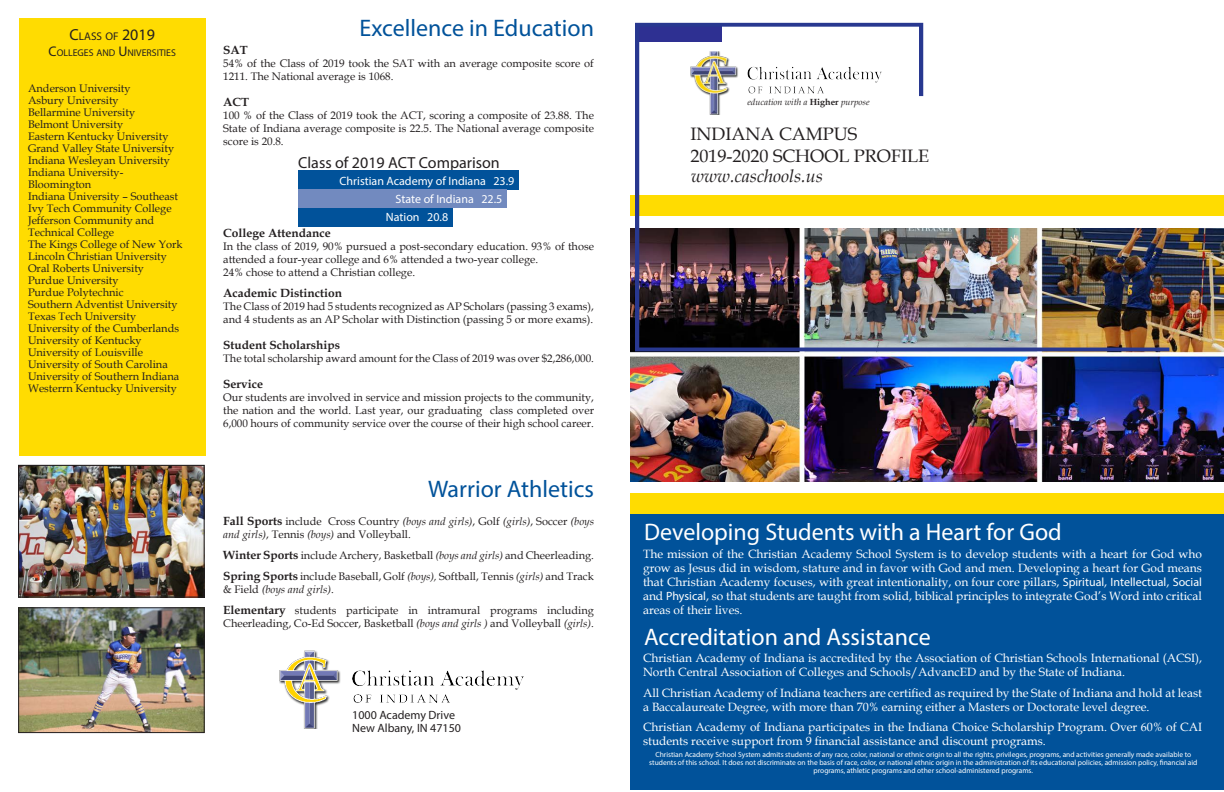
<style>
.page{position:relative;width:1224px;height:792px;background:#fff}
.page>*{position:absolute;margin:0;border:0;box-sizing:border-box;transform-origin:0 0}
.t1{font:24px "Myriad Pro";color:#fff}
.t2{font:24px "Myriad Pro";color:#01529a}
.t3{font:18px "Book Antiqua";color:#231f20}
.t4{font:italic 18px "Book Antiqua";color:#231f20}
.t5{font:16px "Myriad Pro";color:#231f20}
.t6{font:12px/14px "Book Antiqua";color:#fff}
.t7{font:700 12px "Book Antiqua";color:#231f20}
.t8{font:12px "Myriad Pro";color:#fff}
.t9{font:12px "Myriad Pro";color:#231f20}
.t10{font:11.2px "Myriad Pro";color:#231f20}
.t11{font:11px/13px "Book Antiqua";color:#231f20}
.t12{font:9.8px "Myriad Pro";color:#231f20}
.t13{font:italic 9px "Book Antiqua";color:#231f20}
.t14{font:7.5px/8px "Myriad Pro";color:#fff;text-align:center}
.s1{font-size:16px}
.s2{font-size:14px}
.s3{font-weight:700;font-size:12px}
.s4{font-style:italic}
.s5{font-weight:700;font-style:normal}
.s6{font-family:"Myriad Pro"}
</style>
<div class="page">
<div style="left:19px;top:19px;width:187px;height:437px;background:#ffdc01"></div>
<div style="left:298px;top:171px;width:221px;height:19px;background:#01529a"></div>
<div style="left:298px;top:208px;width:155px;height:18px;background:#01529a"></div>
<div style="left:298px;top:190px;width:209px;height:18px;background:#728abf"></div>
<img style="left:280px;top:651px;width:244px;height:77px">
<img style="left:20px;top:467px;width:183px;height:129px">
<div style="left:18px;top:465px;width:187px;height:133px;border:1px solid #231f20"></div>
<img style="left:20px;top:609px;width:183px;height:122px">
<div style="left:18px;top:607px;width:187px;height:126px;border:1px solid #231f20"></div>
<div style="left:630px;top:196px;width:594px;height:20px;background:#ffdc01"></div>
<div style="left:630px;top:508px;width:594px;height:282px;background:#01529a"></div>
<div style="left:630px;top:493px;width:594px;height:21px;background:#ffdc01"></div>
<img style="left:630px;top:228px;width:594px;height:254px">
<img style="left:635px;top:23px;width:534px;height:328px">
<p class="t10" style="left:70px;top:29px;width:87px"><span class="s1">C</span>LASS OF <span class="s1">2019</span></p>
<p class="t12" style="left:49px;top:46px;width:129px"><span class="s2">C</span>OLLEGES AND <span class="s2">U</span>NIVERSITIES</p>
<p class="t11" style="left:28px;top:81px;width:104px">Anderson University</p>
<p class="t11" style="left:28px;top:93px;width:92px">Asbury University</p>
<p class="t11" style="left:28px;top:105px;width:109px">Bellarmine University</p>
<p class="t11" style="left:28px;top:117px;width:97px">Belmont University</p>
<p class="t11" style="left:28px;top:129px;width:142px">Eastern Kentucky University</p>
<p class="t11" style="left:28px;top:141px;width:148px">Grand Valley State University</p>
<p class="t11" style="left:28px;top:153px;width:143px">Indiana Wesleyan University</p>
<p class="t11" style="left:28px;top:166px;width:97px;line-height:12px">Indiana University-<br>Bloomington</p>
<p class="t11" style="left:28px;top:189px;width:152px">Indiana University – Southeast</p>
<p class="t11" style="left:28px;top:201px;width:145px">Ivy Tech Community College</p>
<p class="t11" style="left:28px;top:214px;width:128px;line-height:12px">Jefferson Community and<br>Technical College</p>
<p class="t11" style="left:28px;top:237px;width:156px">The Kings College of New York</p>
<p class="t11" style="left:28px;top:249px;width:140px">Lincoln Christian University</p>
<p class="t11" style="left:28px;top:261px;width:118px">Oral Roberts University</p>
<p class="t11" style="left:28px;top:273px;width:92px">Purdue University</p>
<p class="t11" style="left:28px;top:285px;width:97px">Purdue Polytechnic</p>
<p class="t11" style="left:28px;top:297px;width:151px">Southern Adventist University</p>
<p class="t11" style="left:28px;top:309px;width:110px">Texas Tech University</p>
<p class="t11" style="left:28px;top:321px;width:153px">University of the Cumberlands</p>
<p class="t11" style="left:28px;top:333px;width:115px">University of Kentucky</p>
<p class="t11" style="left:28px;top:345px;width:117px">University of Louisville</p>
<p class="t11" style="left:28px;top:357px;width:141px">University of South Carolina</p>
<p class="t11" style="left:28px;top:369px;width:153px">University of Southern Indiana</p>
<p class="t11" style="left:28px;top:381px;width:150px">Westerrn Kentucky University</p>
<p class="t2" style="left:360px;top:13px;width:236px">Excellence in Education</p>
<p class="t7" style="left:223px;top:43px;width:26px">SAT</p>
<p class="t11" style="left:223px;top:57px;width:372px">54% of the Class of 2019 took the SAT with an average composite score of<br>1211. The National average is 1068.</p>
<p class="t7" style="left:223px;top:95px;width:27px">ACT</p>
<p class="t11" style="left:223px;top:109px;width:372px;text-align:justify">100 % of the Class of 2019 took the ACT, scoring a composite of 23.88. The State of Indiana average composite is 22.5. The National average composite score is 20.8.</p>
<p class="t5" style="left:298px;top:153px;width:203px">Class of 2019 ACT Comparison</p>
<p class="t8" style="left:340px;top:173px;width:176px">Christian Academy of Indiana 23.9</p>
<p class="t8" style="left:386px;top:210px;width:64px">Nation 20.8</p>
<p class="t8" style="left:396px;top:192px;width:108px">State of Indiana 22.5</p>
<p class="t7" style="left:223px;top:226px;width:109px">College Attendance</p>
<p class="t11" style="left:223px;top:240px;width:372px">In the class of 2019, 90% pursued a post-secondary education. 93% of those attended a four-year college and 6% attended a two-year college.</p>
<p class="t11" style="left:223px;top:266px;width:193px">24% chose to attend a Christian college.</p>
<p class="t7" style="left:223px;top:286px;width:120px">Academic Distinction</p>
<p class="t11" style="left:223px;top:300px;width:372px">The Class of 2019 had 5 students recognized as AP Scholars (passing 3 exams), and 4 students as an AP Scholar with Distinction (passing 5 or more exams).</p>
<p class="t7" style="left:223px;top:338px;width:118px">Student Scholarships</p>
<p class="t11" style="left:223px;top:352px;width:372px">The total scholarship award amount for the Class of 2019 was over $2,286,000.</p>
<p class="t7" style="left:223px;top:377px;width:41px">Service</p>
<p class="t11" style="left:223px;top:391px;width:372px;text-align:justify">Our students are involved in service and mission projects to the community, the nation and the world. Last year, our graduating class completed over 6,000 hours of community service over the course of their high school career.</p>
<p class="t2" style="left:428px;top:474px;width:167px">Warrior Athletics</p>
<p class="t11" style="left:223px;top:515px;width:372px"><span class="s3">Fall Sports</span> include Cross Country <span class="s4">(boys and girls)</span>, Golf <span class="s4">(girls)</span>, Soccer <span class="s4">(boys and girls)</span>, Tennis <span class="s4">(boys)</span> and Volleyball.</p>
<p class="t11" style="left:223px;top:549px;width:372px"><span class="s3">Winter Sports</span> include Archery, Basketball <span class="s4">(boys and girls)</span> and Cheerleading.</p>
<p class="t11" style="left:223px;top:570px;width:372px"><span class="s3">Spring Sports</span> include Baseball, Golf <span class="s4">(boys),</span> Softball, Tennis <span class="s4">(girls)</span> and Track &amp; Field <span class="s4">(boys and girls)</span>.</p>
<p class="t11" style="left:223px;top:604px;width:372px"><span class="s3">Elementary</span> students participate in intramural programs including<br>Cheerleading, Co-Ed Soccer, Basketball <span class="s4">(boys and girls )</span> and Volleyball <span class="s4">(girls)</span>.</p>
<p class="t9" style="left:352px;top:708px;width:104px">1000 Academy Drive</p>
<p class="t9" style="left:352px;top:721px;width:110px">New Albany, IN 47150</p>
<p class="t13" style="left:747px;top:95px;width:124px">education with a <span class="s5">Higher</span> purpose</p>
<p class="t3" style="left:691px;top:121px;width:168px">INDIANA CAMPUS</p>
<p class="t4" style="left:691px;top:163px;width:133px">www.caschools.us</p>
<p class="t3" style="left:691px;top:143px;width:240px">2019-2020 SCHOOL PROFILE</p>
<p class="t1" style="left:644px;top:517px;width:419px">Developing Students with a Heart for God</p>
<p class="t6" style="left:643px;top:547px;width:561px;text-align:justify">The mission of the Christian Academy School System is to develop students with a heart for God who grow as Jesus did in wisdom, stature and in favor with God and men. Developing a heart for God means that Christian Academy focuses, with great intentionality, on four core pillars, <span class="s6">Spiritual</span>, <span class="s6">Intellectual</span>, <span class="s6">Social </span>and <span class="s6">Physical</span>, so that students are taught from solid, biblical principles to integrate God’s Word into critical areas of their lives.</p>
<p class="t6" style="left:643px;top:651px;width:561px">Christian Academy of Indiana is accredited by the Association of Christian Schools International (ACSI),<br>North Central Association of Colleges and Schools/AdvancED and by the State of Indiana.</p>
<p class="t6" style="left:643px;top:686px;width:561px">All Christian Academy of Indiana teachers are certified as required by the State of Indiana and hold at least a Baccalaureate Degree, with more than 70% earning either a Masters or Doctorate level degree.</p>
<p class="t6" style="left:643px;top:720px;width:561px">Christian Academy of Indiana participates in the Indiana Choice Scholarship Program. Over 60% of CAI students receive support from 9 financial assistance and discount programs.</p>
<p class="t1" style="left:644px;top:622px;width:288px">Accreditation and Assistance</p>
<p class="t14" style="left:649px;top:750px;width:550px">Christian Academy School System admits students of any race, color, national or ethnic origin to all the rights, privileges, programs, and activities generally made available to students of this school. It does not discriminate on the basis of race, color, or national ethnic origin in the administration of its educational policies, admission policy, financial aid programs, athletic programs and other school-administered programs.</p>
</div>
